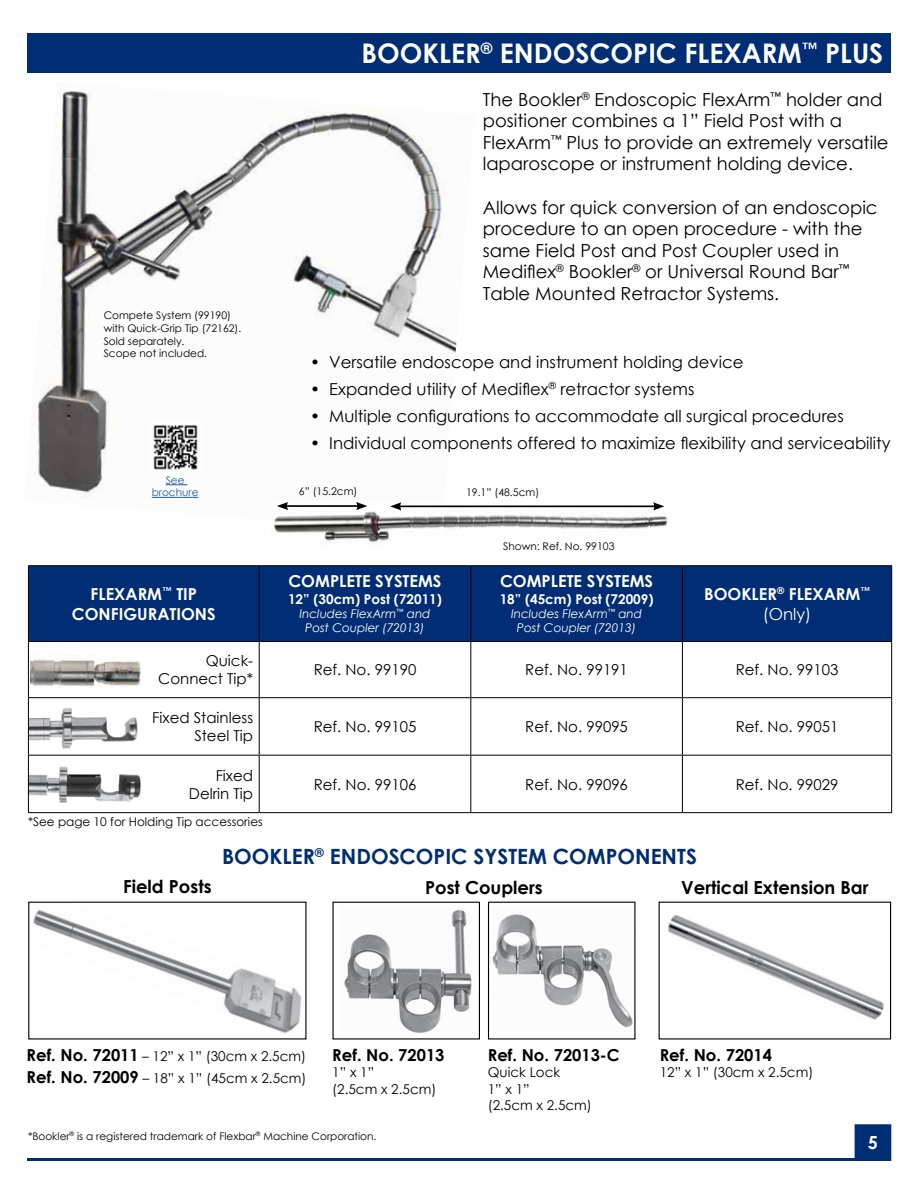
<style>
.page{position:relative;width:918px;height:1188px;background:#fff}
.page>*{position:absolute;margin:0;border:0;box-sizing:border-box;transform-origin:0 0}
.t1{font:700 27px "Century Gothic";color:#fff}
.t2{font:700 21px "Century Gothic";color:#002d74}
.t3{font:18px/21.6px "Century Gothic";color:#000}
.t4{font:700 18px "Century Gothic";color:#000}
.t5{font:700 18px "Century Gothic";color:#fff}
.t6{font:16.5px "Century Gothic";color:#000}
.t7{font:700 16.5px/19.8px "Century Gothic";color:#fff;text-align:center}
.t8{font:700 16.5px "Century Gothic";color:#000}
.t9{font:15px/18px "Century Gothic";color:#000;text-align:right}
.t10{font:13.5px/16.2px "Century Gothic";color:#000}
.t11{font:700 13.5px "Century Gothic";color:#fff}
.t12{font:italic 12px/14.4px "Century Gothic";color:#fff;text-align:center}
.t13{font:12px "Century Gothic";color:#000}
.t14{font:10.5px/12.6px "Century Gothic";color:#000}
.t15{font:10.5px/12.6px "Century Gothic";color:#215e9e;text-align:center}
.s1{font-weight:400}
.s2{font-weight:700;font-size:16.5px}
</style>
<div class="page">
<div style="left:29px;top:566px;width:862px;height:75px;background:#002d74"></div>
<hr style="left:28px;top:565px;width:231px;height:1px;background:#000">
<hr style="left:28px;top:566px;width:1px;height:75px;background:#000">
<hr style="left:259px;top:565px;width:212px;height:1px;background:#000">
<hr style="left:259px;top:566px;width:1px;height:75px;background:#000">
<hr style="left:471px;top:565px;width:211px;height:1px;background:#000">
<hr style="left:470px;top:566px;width:1px;height:75px;background:#000">
<hr style="left:682px;top:565px;width:210px;height:1px;background:#000">
<hr style="left:682px;top:566px;width:1px;height:75px;background:#000">
<hr style="left:891px;top:566px;width:1px;height:75px;background:#000">
<hr style="left:28px;top:641px;width:231px;height:1px;background:#000">
<hr style="left:28px;top:642px;width:1px;height:55px;background:#000">
<hr style="left:259px;top:641px;width:212px;height:1px;background:#000">
<hr style="left:259px;top:642px;width:1px;height:55px;background:#000">
<hr style="left:471px;top:641px;width:211px;height:1px;background:#000">
<hr style="left:470px;top:642px;width:1px;height:55px;background:#000">
<hr style="left:682px;top:641px;width:210px;height:1px;background:#000">
<hr style="left:682px;top:642px;width:1px;height:55px;background:#000">
<hr style="left:891px;top:642px;width:1px;height:55px;background:#000">
<hr style="left:28px;top:697px;width:231px;height:1px;background:#000">
<hr style="left:28px;top:698px;width:1px;height:57px;background:#000">
<hr style="left:259px;top:697px;width:212px;height:1px;background:#000">
<hr style="left:259px;top:698px;width:1px;height:57px;background:#000">
<hr style="left:471px;top:697px;width:211px;height:1px;background:#000">
<hr style="left:470px;top:698px;width:1px;height:57px;background:#000">
<hr style="left:682px;top:697px;width:210px;height:1px;background:#000">
<hr style="left:682px;top:698px;width:1px;height:57px;background:#000">
<hr style="left:891px;top:698px;width:1px;height:57px;background:#000">
<hr style="left:28px;top:755px;width:231px;height:1px;background:#000">
<hr style="left:28px;top:756px;width:1px;height:56px;background:#000">
<hr style="left:259px;top:755px;width:212px;height:1px;background:#000">
<hr style="left:259px;top:756px;width:1px;height:56px;background:#000">
<hr style="left:471px;top:755px;width:211px;height:1px;background:#000">
<hr style="left:470px;top:756px;width:1px;height:56px;background:#000">
<hr style="left:682px;top:755px;width:210px;height:1px;background:#000">
<hr style="left:682px;top:756px;width:1px;height:56px;background:#000">
<hr style="left:891px;top:756px;width:1px;height:56px;background:#000">
<hr style="left:28px;top:812px;width:231px;height:1px;background:#000">
<hr style="left:259px;top:812px;width:212px;height:1px;background:#000">
<hr style="left:471px;top:812px;width:211px;height:1px;background:#000">
<hr style="left:682px;top:812px;width:210px;height:1px;background:#000">
<img style="left:29px;top:766px;width:112px;height:36px">
<img style="left:30px;top:655px;width:111px;height:33px">
<img style="left:29px;top:708px;width:109px;height:41px">
<div style="left:855px;top:1125px;width:36px;height:35px;background:#002d74"></div>
<div style="left:855px;top:1124px;width:36px;height:37px;border:2px solid #002d74"></div>
<hr style="left:27px;top:1158px;width:832px;height:3px;background:#002d74">
<div style="left:27px;top:33px;width:864px;height:40px;background:#002d74"></div>
<img style="left:35px;top:91px;width:422px;height:407px">
<img style="left:33px;top:910px;width:269px;height:123px">
<img style="left:344px;top:909px;width:128px;height:124px">
<img style="left:492px;top:914px;width:141px;height:114px">
<img style="left:667px;top:914px;width:217px;height:106px">
<img style="left:271px;top:502px;width:397px;height:41px">
<hr style="left:399px;top:506px;width:257px;height:1px;background:#000">
<svg style="left:390px;top:502px;width:11px;height:8px"></svg>
<svg style="left:653px;top:502px;width:11px;height:8px"></svg>
<hr style="left:285px;top:505px;width:74px;height:2px;background:#000">
<svg style="left:277px;top:502px;width:11px;height:8px"></svg>
<svg style="left:356px;top:502px;width:11px;height:8px"></svg>
<img style="left:149px;top:420px;width:53px;height:53px">
<svg style="left:166px;top:484px;width:21px;height:1px"></svg>
<hr style="left:152px;top:497px;width:46px;height:1px;background:#215e9e">
<p class="t14" style="left:104px;top:309px;width:139px">Compete System (99190) with Quick-Grip Tip (72162).<br>Sold separately.<br>Scope not included.</p>
<p class="t15" style="left:152px;top:474px;width:48px">See brochure</p>
<p class="t7" style="left:72px;top:583px;width:145px">FLEXARM<sup>™</sup> TIP<br>CONFIGURATIONS</p>
<h1 class="t1" style="left:361px;top:33px;width:523px">BOOKLER<sup>®</sup> ENDOSCOPIC FLEXARM<sup>™</sup> PLUS</h1>
<p class="t3" style="left:483px;top:88px;width:407px">The Bookler<sup>®</sup> Endoscopic FlexArm<sup>™</sup> holder and positioner combines a 1” Field Post with a FlexArm<sup>™</sup> Plus to provide an extremely versatile laparoscope or instrument holding device.</p>
<p class="t3" style="left:483px;top:196px;width:396px">Allows for quick conversion of an endoscopic procedure to an open procedure - with the same Field Post and Post Coupler used in Mediflex<sup>®</sup> Bookler<sup>®</sup> or Universal Round Bar<sup>™ </sup>Table Mounted Retractor Systems.</p>
<p class="t6" style="left:310px;top:350px;width:435px">• Versatile endoscope and instrument holding device</p>
<p class="t6" style="left:310px;top:377px;width:386px">• Expanded utility of Mediflex<sup>®</sup> retractor systems</p>
<p class="t6" style="left:310px;top:404px;width:535px">• Multiple configurations to accommodate all surgical procedures</p>
<p class="t6" style="left:310px;top:431px;width:582px">• Individual components offered to maximize flexibility and serviceability</p>
<p class="t14" style="left:299px;top:485px;width:60px">6” (15.2cm)</p>
<p class="t14" style="left:466px;top:486px;width:75px">19.1” (48.5cm)</p>
<p class="t7" style="left:288px;top:571px;width:155px">COMPLETE SYSTEMS</p>
<p class="t11" style="left:288px;top:588px;width:155px">12” (30cm) Post (72011)</p>
<p class="t12" style="left:299px;top:606px;width:133px">Includes FlexArm<sup>™</sup> and<br>Post Coupler (72013)</p>
<p class="t14" style="left:503px;top:540px;width:113px">Shown: Ref. No. 99103</p>
<p class="t7" style="left:500px;top:571px;width:155px">COMPLETE SYSTEMS</p>
<p class="t11" style="left:500px;top:588px;width:155px">18” (45cm) Post (72009)</p>
<p class="t12" style="left:511px;top:606px;width:133px">Includes FlexArm<sup>™</sup> and<br>Post Coupler (72013)</p>
<p class="t7" style="left:704px;top:583px;width:167px">BOOKLER<sup>®</sup> FLEXARM<sup>™ </sup><span class="s1">(Only)</span></p>
<p class="t9" style="left:158px;top:652px;width:97px">Quick-<br>Connect Tip*</p>
<p class="t9" style="left:314px;top:661px;width:104px">Ref. No. 99190</p>
<p class="t9" style="left:525px;top:661px;width:104px">Ref. No. 99191</p>
<p class="t9" style="left:736px;top:661px;width:104px">Ref. No. 99103</p>
<p class="t9" style="left:152px;top:708px;width:103px">Fixed Stainless<br>Steel Tip</p>
<p class="t9" style="left:314px;top:717px;width:104px">Ref. No. 99105</p>
<p class="t9" style="left:525px;top:717px;width:104px">Ref. No. 99095</p>
<p class="t9" style="left:736px;top:717px;width:104px">Ref. No. 99051</p>
<p class="t9" style="left:189px;top:766px;width:66px">Fixed<br>Delrin Tip</p>
<p class="t9" style="left:314px;top:775px;width:104px">Ref. No. 99106</p>
<p class="t9" style="left:525px;top:775px;width:104px">Ref. No. 99096</p>
<p class="t9" style="left:736px;top:775px;width:104px">Ref. No. 99029</p>
<p class="t13" style="left:28px;top:814px;width:236px">*See page 10 for Holding Tip accessories</p>
<p class="t2" style="left:222px;top:841px;width:476px">BOOKLER<sup>®</sup> ENDOSCOPIC SYSTEM COMPONENTS</p>
<p class="t4" style="left:123px;top:872px;width:90px">Field Posts</p>
<p class="t4" style="left:425px;top:873px;width:119px">Post Couplers</p>
<p class="t4" style="left:681px;top:873px;width:189px">Vertical Extension Bar</p>
<p class="t10" style="left:27px;top:1045px;width:281px;line-height:21.6px"><span class="s2">Ref. No. 72011</span> – 12” x 1” (30cm x 2.5cm)<br><span class="s2">Ref. No. 72009</span> – 18” x 1” (45cm x 2.5cm)</p>
<p class="t8" style="left:332px;top:1043px;width:114px">Ref. No. 72013</p>
<p class="t10" style="left:332px;top:1064px;width:106px">1” x 1”<br>(2.5cm x 2.5cm)</p>
<p class="t14" style="left:28px;top:1129px;width:350px">*Bookler<sup>®</sup> is a registered trademark of Flexbar<sup>®</sup> Machine Corporation.</p>
<p class="t8" style="left:488px;top:1043px;width:133px">Ref. No. 72013-C</p>
<p class="t10" style="left:488px;top:1064px;width:106px">Quick Lock<br>1” x 1”<br>(2.5cm x 2.5cm)</p>
<p class="t8" style="left:660px;top:1043px;width:114px">Ref. No. 72014</p>
<p class="t10" style="left:660px;top:1064px;width:155px">12” x 1” (30cm x 2.5cm)</p>
<p class="t5" style="left:868px;top:1129px;width:12px">5</p>
</div>
